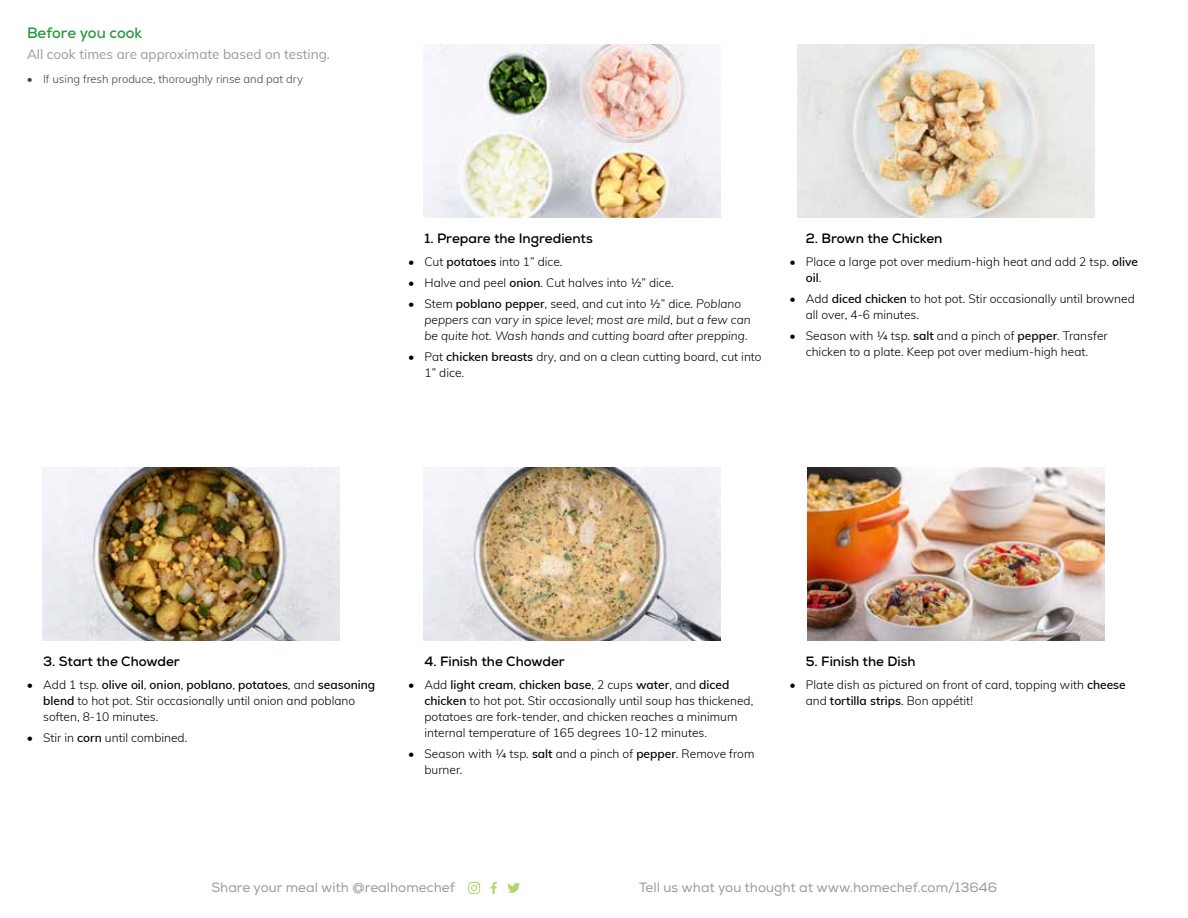
<style>
.page{position:relative;width:1188px;height:918px;background:#fff}
.page>*{position:absolute;margin:0;border:0;box-sizing:border-box;transform-origin:0 0}
.t1{font:700 15px "Nexa";letter-spacing:-.005em;color:#2c9942}
.t2{font:700 13.5px "Nexa";color:#000}
.t3{font:13.5px "Nexa";color:#9a9a9a}
.t4{font:13.5px "Muli";color:#9a9a9a}
.t5{font:300 12px/15.8px "Muli";color:#000}
.t6{font:italic 300 12px/15.8px "Muli";color:#000}
.t7{font:300 11.25px "Muli";color:#414241}
.s1{font-weight:600}
.s2{font-style:normal}
.s3{font-weight:600;font-style:normal}
</style>
<div class="page">
<svg style="left:491px;top:882px;width:6px;height:12px"></svg>
<svg style="left:468px;top:882px;width:12px;height:12px"></svg>
<svg style="left:507px;top:883px;width:13px;height:10px"></svg>
<img style="left:42px;top:467px;width:297px;height:173px">
<img style="left:423px;top:467px;width:297px;height:173px">
<img style="left:423px;top:44px;width:297px;height:173px">
<img style="left:808px;top:467px;width:297px;height:173px">
<img style="left:797px;top:44px;width:297px;height:173px">
<p class="t1" style="left:27px;top:23px;width:117px">Before you cook</p>
<p class="t4" style="left:27px;top:44px;width:304px">All cook times are approximate based on testing.</p>
<p class="t7" style="left:27px;top:71px;width:278px">• If using fresh produce, thoroughly rinse and pat dry</p>
<p class="t2" style="left:425px;top:229px;width:170px">1. Prepare the Ingredients</p>
<p class="t5" style="left:408px;top:253px;width:156px">• Cut <span class="s1">potatoes</span> into 1” dice.</p>
<p class="t5" style="left:408px;top:274px;width:267px">• Halve and peel <span class="s1">onion</span>. Cut halves into ½” dice.</p>
<p class="t6" style="left:425px;top:296px;width:328px;text-indent:-16px"><span class="s2">• Stem</span> <span class="s3">poblano pepper</span><span class="s2">, seed, and cut into ½” dice.</span> Poblano peppers can vary in spice level; most are mild, but a few can be quite hot. Wash hands and cutting board after prepping.</p>
<p class="t5" style="left:425px;top:348px;width:339px;text-indent:-16px">• Pat <span class="s1">chicken breasts</span> dry, and on a clean cutting board, cut into<br>1” dice.</p>
<p class="t2" style="left:806px;top:229px;width:138px">2. Brown the Chicken</p>
<p class="t5" style="left:806px;top:253px;width:334px;text-indent:-16px">• Place a large pot over medium-high heat and add 2 tsp. <span class="s1">olive oil</span>.</p>
<p class="t5" style="left:806px;top:290px;width:331px;text-indent:-16px">• Add <span class="s1">diced chicken</span> to hot pot. Stir occasionally until browned all over, 4-6 minutes.</p>
<p class="t5" style="left:790px;top:327px;width:320px;text-align:center">• Season with ¼ tsp. <span class="s1">salt</span> and a pinch of <span class="s1">pepper</span>. Transfer chicken to a plate. Keep pot over medium-high heat.</p>
<p class="t2" style="left:43px;top:653px;width:138px">3. Start the Chowder</p>
<p class="t5" style="left:43px;top:677px;width:334px;text-indent:-16px">• Add 1 tsp. <span class="s1">olive oil</span>, <span class="s1">onion</span>, <span class="s1">poblano</span>, <span class="s1">potatoes</span>, and <span class="s1">seasoning blend</span> to hot pot. Stir occasionally until onion and poblano soften, 8-10 minutes.</p>
<p class="t5" style="left:27px;top:729px;width:162px">• Stir in <span class="s1">corn</span> until combined.</p>
<p class="t2" style="left:424px;top:653px;width:142px">4. Finish the Chowder</p>
<p class="t5" style="left:424px;top:677px;width:330px;text-indent:-16px">• Add <span class="s1">light cream</span>, <span class="s1">chicken base</span>, 2 cups <span class="s1">water</span>, and <span class="s1">diced chicken</span> to hot pot. Stir occasionally until soup has thickened, potatoes are fork-tender, and chicken reaches a minimum internal temperature of 165 degrees 10-12 minutes.</p>
<p class="t5" style="left:424px;top:745px;width:331px;text-indent:-16px">• Season with ¼ tsp. <span class="s1">salt</span> and a pinch of <span class="s1">pepper</span>. Remove from burner.</p>
<p class="t2" style="left:806px;top:653px;width:111px">5. Finish the Dish</p>
<p class="t5" style="left:806px;top:677px;width:322px;text-indent:-16px">• Plate dish as pictured on front of card, topping with <span class="s1">cheese </span>and <span class="s1">tortilla strips</span>. Bon appétit!</p>
<p class="t3" style="left:211px;top:879px;width:245px">Share your meal with @realhomechef</p>
<p class="t3" style="left:639px;top:879px;width:359px">Tell us what you thought at www.homechef.com/13646</p>
</div>
